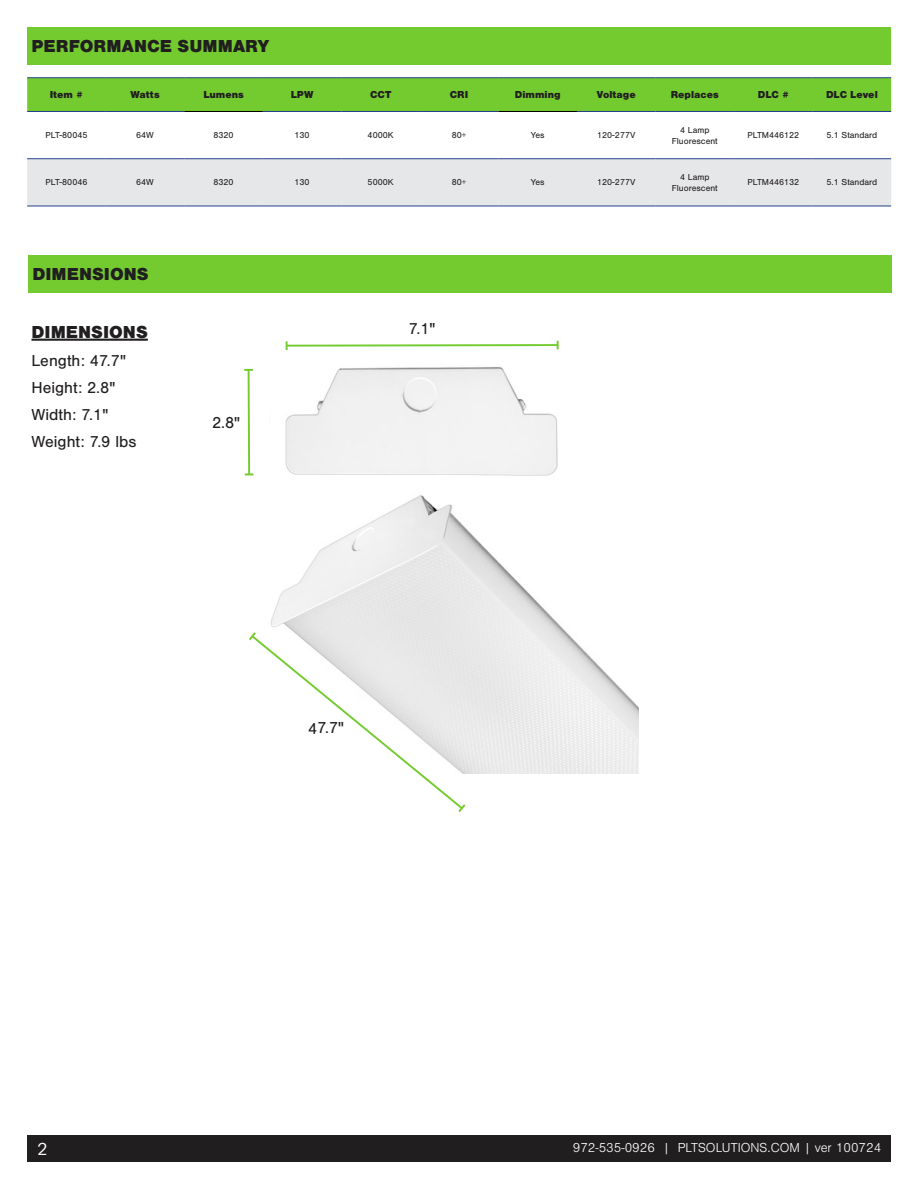
<style>
.page{position:relative;width:918px;height:1188px;background:#fff}
.page>*{position:absolute;margin:0;border:0;box-sizing:border-box;transform-origin:0 0}
.t1{font:900 18px "Nimbus San";color:#211e1f}
.t2{font:18px "Balto";color:#fff}
.PLT_Body{font:16.5px "Nimbus San";color:#211e1f}
.t3{font:300 13.5px "Nimbus San";color:#fff}
.t4{font:900 10.5px "Nimbus San";color:#211e1f}
.t5{font:9px "Nimbus San";color:#211e1f}
</style>
<div class="page">
<div style="left:27px;top:1135px;width:864px;height:27px;background:#211e1f"></div>
<img style="left:270px;top:367px;width:368px;height:407px">
<svg style="left:285px;top:341px;width:274px;height:9px"></svg>
<svg style="left:249px;top:624px;width:218px;height:188px"></svg>
<svg style="left:244px;top:368px;width:10px;height:108px"></svg>
<div style="left:27px;top:78px;width:864px;height:33px;background:#74cb2f"></div>
<div style="left:27px;top:159px;width:864px;height:47px;background:#e6e7e9"></div>
<hr style="left:27px;top:158px;width:79px;height:1px;background:#253f8e">
<hr style="left:106px;top:158px;width:78px;height:1px;background:#253f8e">
<hr style="left:184px;top:158px;width:79px;height:1px;background:#253f8e">
<hr style="left:263px;top:158px;width:78px;height:1px;background:#253f8e">
<hr style="left:341px;top:158px;width:79px;height:1px;background:#253f8e">
<hr style="left:420px;top:158px;width:78px;height:1px;background:#253f8e">
<hr style="left:498px;top:158px;width:79px;height:1px;background:#253f8e">
<hr style="left:577px;top:158px;width:79px;height:1px;background:#253f8e">
<hr style="left:656px;top:158px;width:78px;height:1px;background:#253f8e">
<hr style="left:734px;top:158px;width:79px;height:1px;background:#253f8e">
<hr style="left:813px;top:158px;width:78px;height:1px;background:#253f8e">
<hr style="left:27px;top:206px;width:79px;height:1px;background:#253f8e">
<hr style="left:106px;top:206px;width:78px;height:1px;background:#253f8e">
<hr style="left:184px;top:206px;width:79px;height:1px;background:#253f8e">
<hr style="left:263px;top:206px;width:78px;height:1px;background:#253f8e">
<hr style="left:341px;top:206px;width:79px;height:1px;background:#253f8e">
<hr style="left:420px;top:206px;width:78px;height:1px;background:#253f8e">
<hr style="left:498px;top:206px;width:79px;height:1px;background:#253f8e">
<hr style="left:577px;top:206px;width:79px;height:1px;background:#253f8e">
<hr style="left:656px;top:206px;width:78px;height:1px;background:#253f8e">
<hr style="left:734px;top:206px;width:79px;height:1px;background:#253f8e">
<hr style="left:813px;top:206px;width:78px;height:1px;background:#253f8e">
<hr style="left:27px;top:77px;width:79px;height:1px;background:#253f8e">
<hr style="left:106px;top:77px;width:78px;height:1px;background:#253f8e">
<hr style="left:184px;top:77px;width:79px;height:1px;background:#253f8e">
<hr style="left:263px;top:77px;width:78px;height:1px;background:#253f8e">
<hr style="left:341px;top:77px;width:79px;height:1px;background:#253f8e">
<hr style="left:420px;top:77px;width:78px;height:1px;background:#253f8e">
<hr style="left:498px;top:77px;width:79px;height:1px;background:#253f8e">
<hr style="left:577px;top:77px;width:79px;height:1px;background:#253f8e">
<hr style="left:656px;top:77px;width:78px;height:1px;background:#253f8e">
<hr style="left:734px;top:77px;width:79px;height:1px;background:#253f8e">
<hr style="left:813px;top:77px;width:78px;height:1px;background:#253f8e">
<hr style="left:27px;top:111px;width:79px;height:1px;background:#253f8e">
<hr style="left:106px;top:111px;width:78px;height:1px;background:#253f8e">
<hr style="left:263px;top:111px;width:78px;height:1px;background:#253f8e">
<hr style="left:341px;top:111px;width:79px;height:1px;background:#253f8e">
<hr style="left:420px;top:111px;width:78px;height:1px;background:#253f8e">
<hr style="left:577px;top:111px;width:79px;height:1px;background:#253f8e">
<hr style="left:656px;top:111px;width:78px;height:1px;background:#253f8e">
<hr style="left:734px;top:111px;width:79px;height:1px;background:#253f8e">
<hr style="left:813px;top:111px;width:78px;height:1px;background:#253f8e">
<hr style="left:184px;top:111px;width:79px;height:1px;background:#000">
<hr style="left:498px;top:111px;width:79px;height:1px;background:#000">
<div style="left:27px;top:27px;width:864px;height:37px;background:#74cb2f"></div>
<div style="left:28px;top:255px;width:864px;height:37px;background:#74cb2f"></div>
<hr style="left:32px;top:339px;width:116px;height:2px;background:#211e1f">
<p class="t1" style="left:32px;top:35px;width:239px">PERFORMANCE SUMMARY</p>
<p class="t4" style="left:50px;top:89px;width:35px">Item #</p>
<p class="t4" style="left:130px;top:89px;width:31px">Watts</p>
<p class="t4" style="left:203px;top:89px;width:42px">Lumens</p>
<p class="t4" style="left:291px;top:89px;width:24px">LPW</p>
<p class="t4" style="left:370px;top:89px;width:23px">CCT</p>
<p class="t4" style="left:450px;top:89px;width:20px">CRI</p>
<p class="t4" style="left:515px;top:89px;width:47px">Dimming</p>
<p class="t4" style="left:597px;top:89px;width:40px">Voltage</p>
<p class="t4" style="left:671px;top:89px;width:49px">Replaces</p>
<p class="t4" style="left:758px;top:89px;width:33px">DLC #</p>
<p class="t4" style="left:826px;top:89px;width:53px">DLC Level</p>
<p class="t5" style="left:45px;top:130px;width:44px">PLT-80045</p>
<p class="t5" style="left:136px;top:130px;width:19px">64W</p>
<p class="t5" style="left:213px;top:130px;width:22px">8320</p>
<p class="t5" style="left:295px;top:130px;width:17px">130</p>
<p class="t5" style="left:368px;top:130px;width:27px">4000K</p>
<p class="t5" style="left:452px;top:130px;width:16px">80+</p>
<p class="t5" style="left:531px;top:130px;width:15px">Yes</p>
<p class="t5" style="left:597px;top:130px;width:40px">120-277V</p>
<p class="t5" style="left:680px;top:125px;width:31px">4 Lamp</p>
<p class="t5" style="left:672px;top:136px;width:47px">Fluorescent</p>
<p class="t5" style="left:747px;top:130px;width:53px">PLTM446122</p>
<p class="t5" style="left:826px;top:130px;width:52px">5.1 Standard</p>
<p class="t5" style="left:45px;top:177px;width:44px">PLT-80046</p>
<p class="t5" style="left:136px;top:177px;width:19px">64W</p>
<p class="t5" style="left:213px;top:177px;width:22px">8320</p>
<p class="t5" style="left:295px;top:177px;width:17px">130</p>
<p class="t5" style="left:368px;top:177px;width:27px">5000K</p>
<p class="t5" style="left:452px;top:177px;width:16px">80+</p>
<p class="t5" style="left:531px;top:177px;width:15px">Yes</p>
<p class="t5" style="left:597px;top:177px;width:40px">120-277V</p>
<p class="t1" style="left:32px;top:263px;width:118px">DIMENSIONS</p>
<p class="t1" style="left:32px;top:322px;width:118px">DIMENSIONS</p>
<p class="PLT_Body" style="left:32px;top:351px;width:96px">Length: 47.7"</p>
<p class="PLT_Body" style="left:32px;top:378px;width:85px">Height: 2.8"</p>
<p class="PLT_Body" style="left:32px;top:405px;width:78px">Width: 7.1"</p>
<p class="PLT_Body" style="left:32px;top:432px;width:107px">Weight: 7.9 lbs</p>
<p class="PLT_Body" style="left:212px;top:413px;width:30px">2.8"</p>
<p class="PLT_Body" style="left:409px;top:320px;width:28px">7.1"</p>
<p class="t5" style="left:680px;top:172px;width:31px">4 Lamp</p>
<p class="t5" style="left:672px;top:183px;width:47px">Fluorescent</p>
<p class="t5" style="left:747px;top:177px;width:53px">PLTM446132</p>
<p class="t5" style="left:826px;top:177px;width:52px">5.1 Standard</p>
<p class="PLT_Body" style="left:308px;top:719px;width:37px;rotate:-1deg">47.7"</p>
<p class="t2" style="left:38px;top:1138px;width:11px">2</p>
<h3 class="t3" style="left:573px;top:1140px;width:310px">972-535-0926 | PLTSOLUTIONS.COM | ver 100724</h3>
</div>
